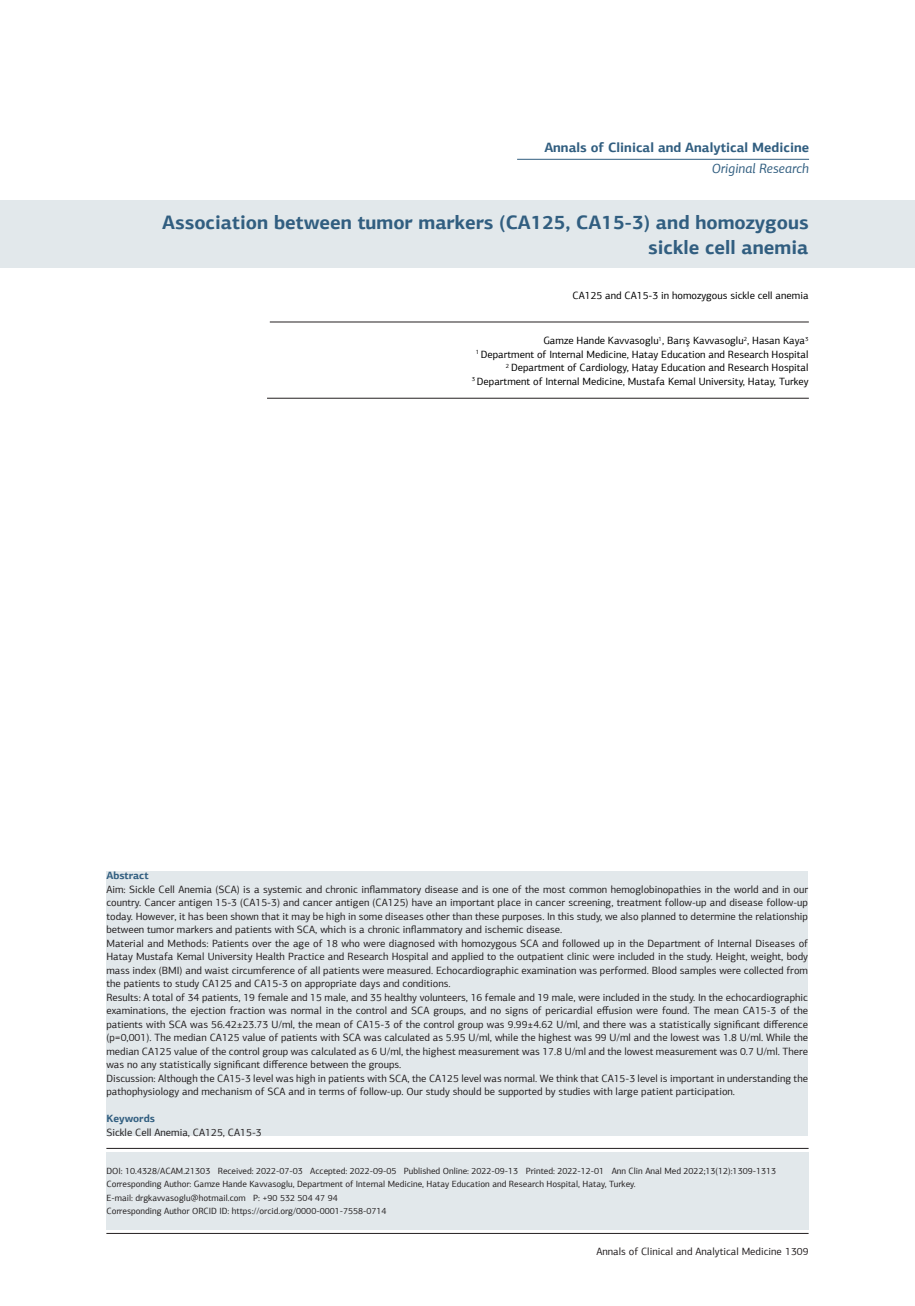
<style>
.page{position:relative;width:915px;height:1306px;background:#fff}
.page>*{position:absolute;margin:0;border:0;box-sizing:border-box;transform-origin:0 0}
.t1{font:700 19.5px/25.5px "PF Agora Sans Pro";color:#315e80;text-align:right}
.t2{font:700 13.5px "PF Agora Sans Pro";color:#315e80}
.t3{font:italic 13.5px "PF Agora Sans Pro";color:#315e80}
.t4{font:10.5px/13.5px "PF Agora Sans Pro";color:#231f20;text-align:justify}
.t5{font:10.5px "PF Agora Sans Pro";color:#000}
.t6{font:700 10.5px "PF Agora Sans Pro";color:#315e80}
.t7{font:9px "PF Agora Sans Pro";color:#231f20}
</style>
<div class="page">
<hr style="left:106px;top:1233px;width:702px;height:1px;background:#231f20">
<div style="left:0;top:200px;width:914px;height:68px;background:#e2e8eb"></div>
<hr style="left:106px;top:1148px;width:702px;height:1px;background:#231f20">
<hr style="left:270px;top:322px;width:538px;height:1px;background:#231f20">
<hr style="left:267px;top:398px;width:541px;height:1px;background:#231f20">
<hr style="left:517px;top:159px;width:291px;height:1px;background:#315e80">
<div style="left:106px;top:1151px;width:702px;height:78px;background:#e2e8eb"></div>
<div style="left:106px;top:871px;width:701px;height:264px;background:#e2e8eb"></div>
<p class="t2" style="left:544px;top:139px;width:266px">Annals of Clinical and Analytical Medicine</p>
<p class="t3" style="left:711px;top:160px;width:99px">Original Research</p>
<p class="t1" style="left:162px;top:209px;width:647px">Association between tumor markers (CA125, CA15-3) and homozygous sickle cell anemia</p>
<p class="t5" style="left:572px;top:289px;width:237px">CA125 and CA15-3 in homozygous sickle cell anemia</p>
<p class="t5" style="left:543px;top:334px;width:267px">Gamze Hande Kavvasoglu<sup>1</sup>, Barış Kavvasoglu<sup>2</sup>, Hasan Kaya<sup>3</sup></p>
<p class="t5" style="left:475px;top:348px;width:334px"><sup>1</sup> Department of Internal Medicine, Hatay Education and Research Hospital</p>
<p class="t5" style="left:506px;top:361px;width:304px"><sup>2</sup> Department of Cardiology, Hatay Education and Research Hospital</p>
<p class="t5" style="left:471px;top:375px;width:338px"><sup>3</sup> Department of Internal Medicine, Mustafa Kemal University, Hatay, Turkey</p>
<p class="t6" style="left:106px;top:869px;width:44px">Abstract</p>
<p class="t4" style="left:106px;top:882px;width:703px">Aim: Sickle Cell Anemia (SCA) is a systemic and chronic inflammatory disease and is one of the most common hemoglobinopathies in the world and in our country. Cancer antigen 15-3 (CA15-3) and cancer antigen (CA125) have an important place in cancer screening, treatment follow-up and disease follow-up today. However, it has been shown that it may be high in some diseases other than these purposes. In this study, we also planned to determine the relationship between tumor markers and patients with SCA, which is a chronic inflammatory and ischemic disease.</p>
<p class="t4" style="left:106px;top:936px;width:703px">Material and Methods: Patients over the age of 18 who were diagnosed with homozygous SCA and followed up in the Department of Internal Diseases of Hatay Mustafa Kemal University Health Practice and Research Hospital and applied to the outpatient clinic were included in the study. Height, weight, body mass index (BMI) and waist circumference of all patients were measured. Echocardiographic examination was performed. Blood samples were collected from the patients to study CA125 and CA15-3 on appropriate days and conditions.</p>
<p class="t4" style="left:106px;top:990px;width:703px">Results: A total of 34 patients, 19 female and 15 male, and 35 healthy volunteers, 16 female and 19 male, were included in the study. In the echocardiographic examinations, the ejection fraction was normal in the control and SCA groups, and no signs of pericardial effusion were found. The mean CA15-3 of the patients with SCA was 56.42±23.73 U/ml, the mean of CA15-3 of the control group was 9.99±4.62 U/ml, and there was a statistically significant difference (p=0,001). The median CA125 value of patients with SCA was calculated as 5.95 U/ml, while the highest was 99 U/ml and the lowest was 1.8 U/ml. While the median CA125 value of the control group was calculated as 6 U/ml, the highest measurement was 17.8 U/ml and the lowest measurement was 0.7 U/ml. There was no any statistically significant difference between the groups.</p>
<p class="t4" style="left:106px;top:1071px;width:703px">Discussion: Although the CA15-3 level was high in patients with SCA, the CA125 level was normal. We think that CA15-3 level is important in understanding the pathophysiology and mechanism of SCA and in terms of follow-up. Our study should be supported by studies with large patient participation.</p>
<p class="t6" style="left:106px;top:1112px;width:50px">Keywords</p>
<p class="t4" style="left:106px;top:1125px;width:157px">Sickle Cell Anemia, CA125, CA15-3</p>
<p class="t7" style="left:106px;top:1165px;width:671px">DOI: 10.4328/ACAM.21303 Received: 2022-07-03 Accepted: 2022-09-05 Published Online: 2022-09-13 Printed: 2022-12-01 Ann Clin Anal Med 2022;13(12):1309-1313</p>
<p class="t7" style="left:106px;top:1178px;width:530px">Corresponding Author: Gamze Hande Kavvasoglu, Department of Internal Medicine, Hatay Education and Research Hospital, Hatay, Turkey.</p>
<p class="t7" style="left:106px;top:1192px;width:233px">E-mail: drgkavvasoglu@hotmail.com P: +90 532 504 47 94</p>
<p class="t7" style="left:106px;top:1205px;width:281px">Corresponding Author ORCID ID: https://orcid.org/0000-0001-7558-0714</p>
<p class="t4" style="left:596px;top:1244px;width:213px">Annals of Clinical and Analytical Medicine 1309</p>
</div>
